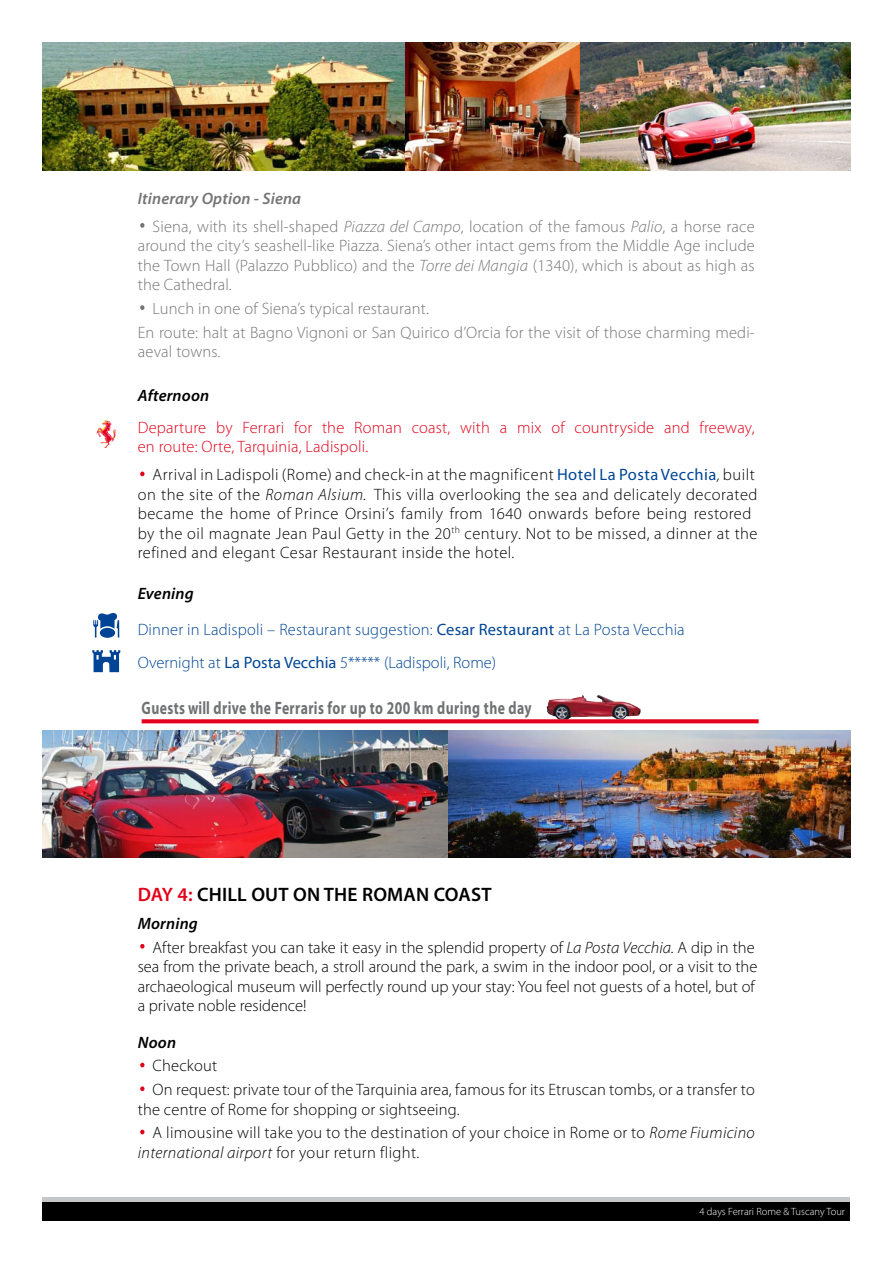
<style>
.page{position:relative;width:893px;height:1263px;background:#fff}
.page>*{position:absolute;margin:0;border:0;box-sizing:border-box;transform-origin:0 0}
.t1{font:300 52.5px "Myriad Pro";color:#e2001a}
.t2{font:300 52.5px "Myriad Pro";color:#757477}
.t3{font:600 19.5px "Myriad Pro";letter-spacing:.01em;color:#000}
.t4{font:700 18px "Myriad Pro";letter-spacing:.03em;color:#707173;scale:.76 1}
.t5{font:300 16.5px/19.5px "Myriad Pro";letter-spacing:.01em;color:#000}
.t6{font:300 16.5px/19.5px "Myriad Pro";letter-spacing:.01em;color:#757477;text-align:justify}
.t7{font:300 16.5px/19.5px "Myriad Pro";letter-spacing:.03em;color:#000}
.t8{font:300 16.5px/35.5px "Myriad Pro";letter-spacing:.01em;color:#004595}
.t9{font:300 16.5px/19.5px "Myriad Pro";letter-spacing:.01em;color:#e2001a}
.t10{font:italic 600 16.5px "Myriad Pro";letter-spacing:.01em;color:#757477}
.t11{font:italic 600 16.5px "Myriad Pro";letter-spacing:.01em;color:#000}
.t12{font:300 10.5px "Myriad Pro";color:#fff}
.s1{font-style:italic}
.s2{font-weight:400;color:#004595}
.s3{font-weight:600;font-style:italic;color:#000}
.s4{font-weight:400}
.s5{color:#e2001a}
</style>
<div class="page">
<div style="left:43px;top:1197px;width:807px;height:18px;background:#c5c6c8"></div>
<div style="left:43px;top:1202px;width:807px;height:18px;background:#000"></div>
<img style="left:43px;top:43px;width:807px;height:127px">
<img style="left:448px;top:730px;width:402px;height:127px">
<img style="left:43px;top:730px;width:405px;height:127px">
<svg style="left:97px;top:420px;width:19px;height:28px"></svg>
<svg style="left:93px;top:613px;width:26px;height:24px"></svg>
<svg style="left:92px;top:650px;width:28px;height:22px"></svg>
<img style="left:546px;top:695px;width:95px;height:24px">
<svg style="left:142px;top:719px;width:617px;height:4px;background:#e3122a"></svg>
<p class="t10" style="left:138px;top:188px;width:165px">Itinerary Option - Siena</p>
<h1 class="t2" style="left:138px;top:190px;width:11px">·</h1>
<p class="t6" style="left:138px;top:216px;width:619px;text-indent:15px">Siena, with its shell-shaped <span class="s1">Piazza del Campo</span>, location of the famous <span class="s1">Palio</span>, a horse race around the city’s seashell-like Piazza. Siena’s other intact gems from the Middle Age include the Town Hall (Palazzo Pubblico) and the <span class="s1">Torre dei Mangia</span> (1340), which is about as high as the Cathedral.</p>
<h1 class="t2" style="left:138px;top:272px;width:11px">·</h1>
<p class="t6" style="left:138px;top:297px;width:618px;line-height:23.7px;text-indent:15px">Lunch in one of Siena’s typical restaurant.<br>En route: halt at Bagno Vignoni or San Quirico d’Orcia for the visit of those charming medi-</p>
<p class="t6" style="left:138px;top:342px;width:84px">aeval towns.</p>
<p class="t11" style="left:138px;top:384px;width:73px">Afternoon</p>
<p class="t9" style="left:138px;top:417px;width:618px">Departure by Ferrari for the Roman coast, with a mix of countryside and freeway, en route: Orte, Tarquinia, Ladispoli.</p>
<h1 class="t1" style="left:138px;top:439px;width:11px">·</h1>
<p class="t7" style="left:138px;top:465px;width:621px;text-indent:15px">Arrival in Ladispoli (Rome) and check-in at the magnificent <span class="s2">Hotel La Posta Vecchia</span><span class="s1">,</span> built on the site of the <span class="s1">Roman Alsium.</span> This villa overlooking the sea and delicately decorated became the home of Prince Orsini’s family from 1640 onwards before being restored by the oil magnate Jean Paul Getty in the 20<sup>th</sup> century. Not to be missed, a dinner at the refined and elegant Cesar Restaurant inside the hotel.</p>
<p class="t8" style="left:138px;top:576px;width:548px"><span class="s3">Evening<br></span>Dinner in Ladispoli – Restaurant suggestion: <span class="s4">Cesar Restaurant</span> at La Posta Vecchia</p>
<p class="t8" style="left:138px;top:644px;width:360px">Overnight at <span class="s4">La Posta Vecchia</span> 5***** (Ladispoli, Rome)</p>
<p class="t4" style="left:142px;top:696px;width:515px">Guests will drive the Ferraris for up to 200 km during the day</p>
<p class="t3" style="left:138px;top:882px;width:355px"><span class="s5">DAY 4:</span> CHILL OUT ON THE ROMAN COAST</p>
<p class="t11" style="left:138px;top:913px;width:62px">Morning</p>
<h1 class="t1" style="left:138px;top:911px;width:11px">·</h1>
<p class="t5" style="left:138px;top:937px;width:621px;text-indent:15px">After breakfast you can take it easy in the splendid property of <span class="s1">La Posta Vecchia.</span> A dip in the sea from the private beach, a stroll around the park, a swim in the indoor pool, or a visit to the archaeological museum will perfectly round up your stay: You feel not guests of a hotel, but of a private noble residence!</p>
<p class="t11" style="left:138px;top:1032px;width:40px">Noon</p>
<h1 class="t1" style="left:138px;top:1030px;width:11px">·</h1>
<p class="t5" style="left:153px;top:1056px;width:66px">Checkout</p>
<h1 class="t1" style="left:138px;top:1054px;width:11px">·</h1>
<p class="t5" style="left:138px;top:1080px;width:619px;text-indent:15px">On request: private tour of the Tarquinia area, famous for its Etruscan tombs, or a transfer to the centre of Rome for shopping or sightseeing.</p>
<h1 class="t1" style="left:138px;top:1097px;width:11px">·</h1>
<p class="t5" style="left:138px;top:1123px;width:618px;text-indent:15px">A limousine will take you to the destination of your choice in Rome or to <span class="s1">Rome Fiumicino international airport</span> for your return flight.</p>
<p class="t12" style="left:699px;top:1205px;width:147px">4 days Ferrari Rome &amp; Tuscany Tour</p>
</div>
